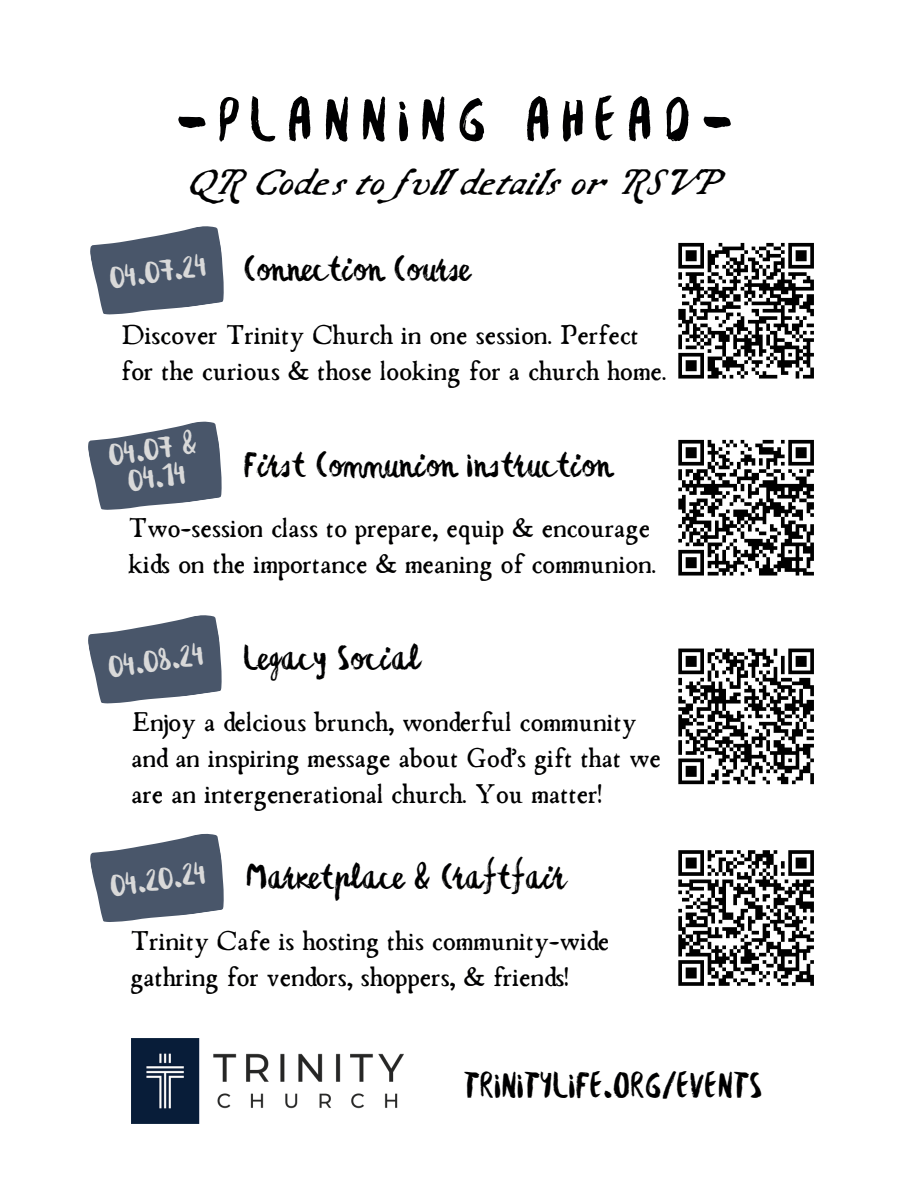
<style>
.page{position:relative;width:918px;height:1188px;background:#fff}
.page>*{position:absolute;margin:0;border:0;box-sizing:border-box;transform-origin:0 0}
.t1{font:67.2px "Besomextended";letter-spacing:.15em;color:#000001}
.t2{font:39.3px "Besomextended";color:#000001}
.t3{font:37.8px "Besomextended";color:#000001}
.t4{font:italic 35.25px "Chapbook";color:#000001}
.t5{font:34.2px/28px "Besomextended";color:#d9d9d9;text-align:center}
.t6{font:27px/36.2px "Chapbook";color:#000001}
</style>
<div class="page">
<img style="left:131px;top:1039px;width:273px;height:84px">
<svg style="left:90px;top:226px;width:134px;height:89px"></svg>
<svg style="left:88px;top:421px;width:134px;height:89px"></svg>
<svg style="left:88px;top:615px;width:134px;height:89px"></svg>
<svg style="left:90px;top:833px;width:134px;height:89px"></svg>
<svg style="left:678px;top:242px;width:136px;height:137px"></svg>
<svg style="left:678px;top:439px;width:136px;height:137px"></svg>
<svg style="left:678px;top:648px;width:136px;height:137px"></svg>
<svg style="left:678px;top:850px;width:136px;height:136px"></svg>
<h1 class="t1" style="left:176px;top:91px;width:558px">-PLANNING AHEAD-</h1>
<h3 class="t4" style="left:189px;top:168px;width:533px">QR Codes to full details or RSVP</h3>
<p class="t5" style="left:108px;top:267px;width:99px;rotate:-8deg">04.07.24</p>
<p class="t6" style="left:121px;top:319px;width:547px">Discover Trinity Church in one session. Perfect for the curious &amp; those looking for a church home.</p>
<h3 class="t3" style="left:243px;top:253px;width:228px">Connection Course</h3>
<p class="t5" style="left:107px;top:444px;width:91px;rotate:-8deg">04.07 &amp;<br>04.14</p>
<p class="t6" style="left:128px;top:513px;width:529px">Two-session class to prepare, equip &amp; encourage kids on the importance &amp; meaning of communion.</p>
<h3 class="t3" style="left:243px;top:448px;width:370px">First Communion Instruction</h3>
<p class="t5" style="left:107px;top:656px;width:98px;rotate:-8deg">04.08.24</p>
<p class="t6" style="left:131px;top:707px;width:531px">Enjoy a delcious brunch, wonderful community and an inspiring message about God’s gift that we are an intergenerational church. You matter!</p>
<h3 class="t3" style="left:243px;top:642px;width:178px">Legacy Social</h3>
<h3 class="t3" style="left:246px;top:860px;width:321px">Marketplace &amp; Craftfair</h3>
<p class="t5" style="left:109px;top:874px;width:98px;rotate:-8deg">04.20.24</p>
<p class="t6" style="left:131px;top:925px;width:481px">Trinity Cafe is hosting this community-wide gathring for vendors, shoppers, &amp; friends!</p>
<h2 class="t2" style="left:464px;top:1068px;width:300px">TRINITYLIFE.ORG/EVENTS</h2>
</div>
